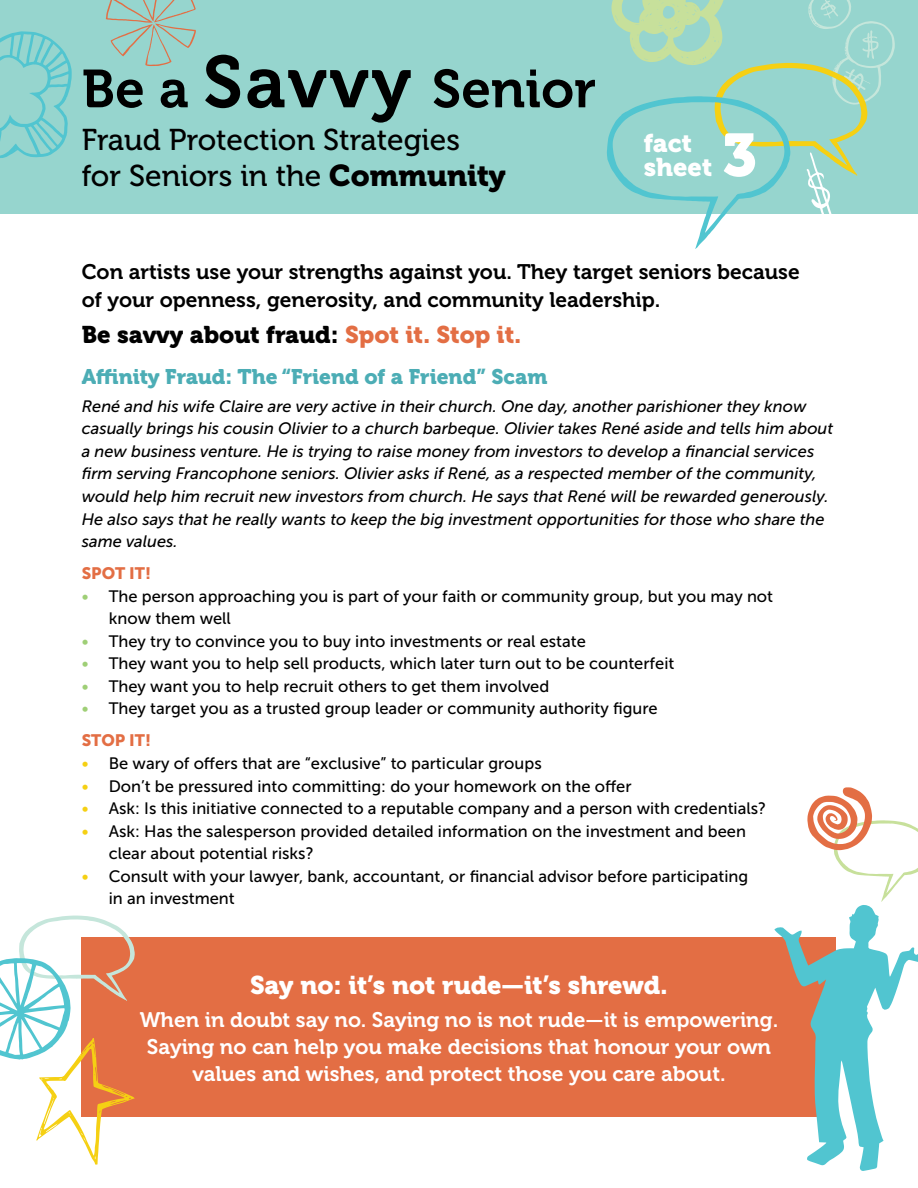
<style>
.page{position:relative;width:918px;height:1188px;background:#fff}
.page>*{position:absolute;margin:0;border:0;box-sizing:border-box;transform-origin:0 0}
.t1{font:60px "Museo 900";color:#fff}
.t2{font:53.25px "Museo 700";color:#000}
.t3{font:30px/36px "Museo 500";color:#000}
.t4{font:25.5px/24px "Museo 900";color:#fff}
.t5{font:24px "Museo 900";color:#000}
.t6{font:21px/27px "Museo 700";color:#fff;text-align:center}
.t7{font:21px/27px "Museo 700";color:#000}
.t8{font:21px "Museo 900";color:#4cadb5}
.t9{font:16.5px/22.5px "Museo Sans 500";color:#000}
.t10{font:italic 16.5px/22.5px "Museo Sans 500";color:#000}
.t11{font:16.5px "Museo Sans 900";color:#e36e44}
.s1{font-size:72.9px}
.s2{font-family:"Museo 900"}
.s3{color:#e36e44}
.s4{color:#9fcf76}
.s5{color:#f5d013}
</style>
<div class="page">
<div style="left:0;top:0;width:918px;height:214px;background:#96d5ce"></div>
<div style="left:82px;top:937px;width:754px;height:180px;background:#e36e44"></div>
<svg style="left:0;top:31px;width:72px;height:127px"></svg>
<svg style="left:106px;top:0;width:90px;height:66px"></svg>
<svg style="left:774px;top:787px;width:144px;height:384px"></svg>
<svg style="left:0;top:916px;width:135px;height:249px"></svg>
<svg style="left:607px;top:0;width:288px;height:249px"></svg>
<h2 class="t2" style="left:82px;top:59px;width:516px">Be a <span class="s1">Savvy</span> Senior</h2>
<h3 class="t3" style="left:82px;top:122px;width:426px">Fraud Protection Strategies for Seniors in the <span class="s2">Community</span></h3>
<h3 class="t4" style="left:644px;top:131px;width:70px">fact sheet</h3>
<h1 class="t1" style="left:722px;top:121px;width:36px">3</h1>
<p class="t7" style="left:82px;top:259px;width:720px">Con artists use your strengths against you. They target seniors because of your openness, generosity, and community leadership.</p>
<h3 class="t5" style="left:82px;top:321px;width:441px">Be savvy about fraud: <span class="s3">Spot it. Stop it.</span></h3>
<p class="t8" style="left:82px;top:365px;width:467px">Affinity Fraud: The “Friend of a Friend” Scam</p>
<p class="t10" style="left:82px;top:395px;width:753px">René and his wife Claire are very active in their church. One day, another parishioner they know casually brings his cousin Olivier to a church barbeque. Olivier takes René aside and tells him about a new business venture. He is trying to raise money from investors to develop a financial services firm serving Francophone seniors. Olivier asks if René, as a respected member of the community, would help him recruit new investors from church. He says that René will be rewarded generously.<br>He also says that he really wants to keep the big investment opportunities for those who share the same values.</p>
<p class="t11" style="left:82px;top:564px;width:71px">SPOT IT!</p>
<p class="t9" style="left:109px;top:585px;width:666px;text-indent:-27px"><span class="s4">•</span> The person approaching you is part of your faith or community group, but you may not know them well</p>
<p class="t9" style="left:82px;top:630px;width:506px"><span class="s4">•</span> They try to convince you to buy into investments or real estate</p>
<p class="t9" style="left:82px;top:652px;width:594px"><span class="s4">•</span> They want you to help sell products, which later turn out to be counterfeit</p>
<p class="t9" style="left:82px;top:675px;width:469px"><span class="s4">•</span> They want you to help recruit others to get them involved</p>
<p class="t9" style="left:82px;top:697px;width:577px"><span class="s4">•</span> They target you as a trusted group leader or community authority figure</p>
<p class="t11" style="left:82px;top:731px;width:71px">STOP IT!</p>
<p class="t9" style="left:82px;top:752px;width:462px"><span class="s5">•</span> Be wary of offers that are “exclusive” to particular groups</p>
<p class="t9" style="left:82px;top:775px;width:551px"><span class="s5">•</span> Don’t be pressured into committing: do your homework on the offer</p>
<p class="t9" style="left:82px;top:797px;width:686px"><span class="s5">•</span> Ask: Is this initiative connected to a reputable company and a person with credentials?</p>
<p class="t9" style="left:109px;top:820px;width:639px;text-indent:-27px"><span class="s5">•</span> Ask: Has the salesperson provided detailed information on the investment and been clear about potential risks?</p>
<p class="t9" style="left:109px;top:865px;width:641px;text-indent:-27px"><span class="s5">•</span> Consult with your lawyer, bank, accountant, or financial advisor before participating in an investment</p>
<h3 class="t4" style="left:250px;top:973px;width:419px">Say no: it’s not rude—it’s shrewd.</h3>
<p class="t6" style="left:140px;top:1006px;width:640px">When in doubt say no. Saying no is not rude—it is empowering.<br>Saying no can help you make decisions that honour your own values and wishes, and protect those you care about.</p>
</div>
